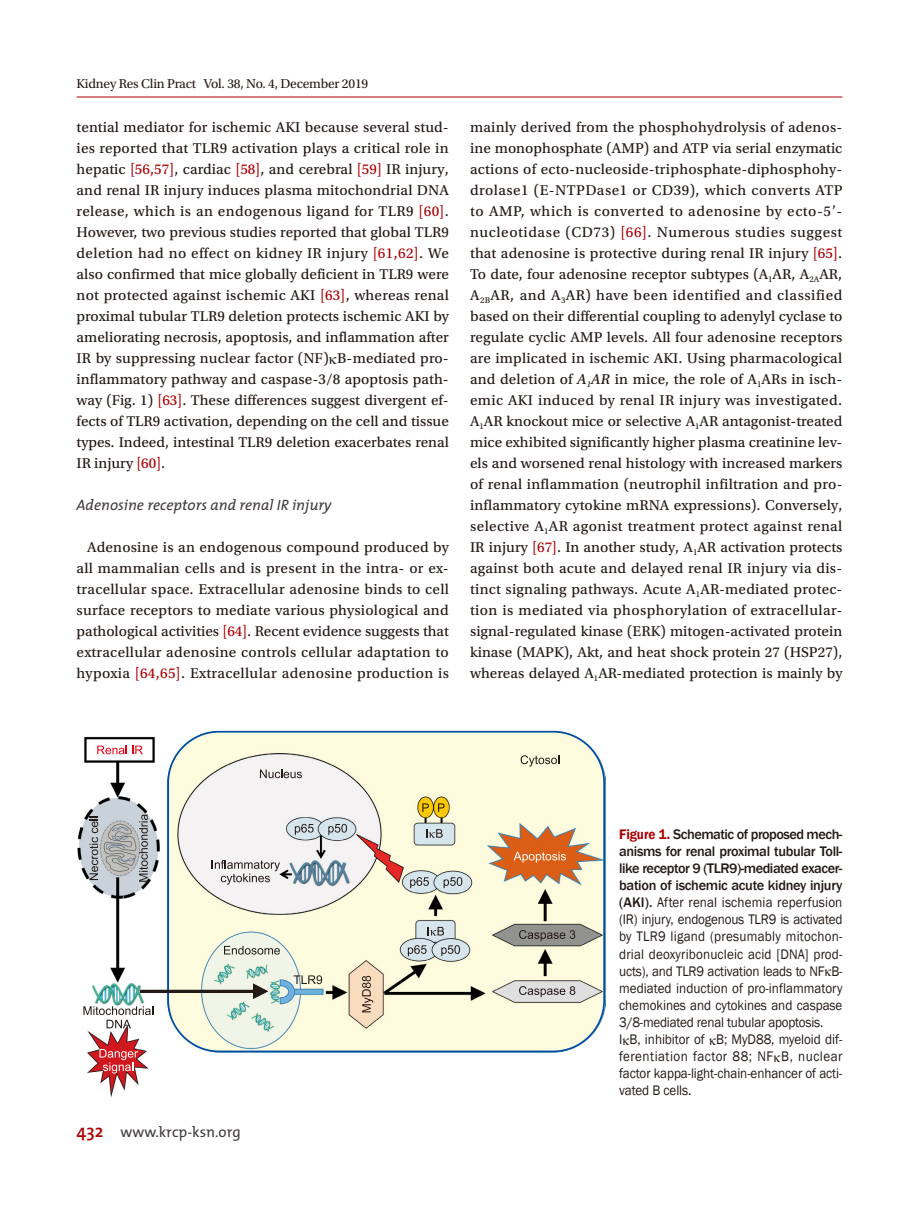
<style>
.page{position:relative;width:919px;height:1217px;background:#fff}
.page>*{position:absolute;margin:0;border:0;box-sizing:border-box;transform-origin:0 0}
.본문{font:15px/21px "Utopia Std Capt";letter-spacing:.005em;color:#231916;text-align:justify}
._1__제목{font:italic 15px "The Mix";color:#3f3b3a}
.t1{font:15px "The Mix";color:#3f3b3a}
.그림설명{font:14.25px/17.1px "Franklin Gothic";letter-spacing:-.005em;color:#231916;text-align:justify;scale:.92 1}
.t2{font:13.5px "Utopia Std";letter-spacing:-.015em;color:#231916}
.s1{color:#ad0004}
.s2{font-style:italic}
.s3{font-weight:600;font-size:18px;color:#ad0004}
.s4{font-weight:600;color:#ad0004}
.s5{font-weight:500}
</style>
<div class="page">
<hr style="left:77px;top:97px;width:765px;height:1px;background:#ad0004">
<img style="left:77px;top:733px;width:528px;height:364px">
<svg style="left:97px;top:745px;width:46px;height:9px"></svg>
<svg style="left:89px;top:816px;width:9px;height:63px"></svg>
<svg style="left:139px;top:814px;width:9px;height:67px"></svg>
<svg style="left:260px;top:769px;width:42px;height:9px"></svg>
<svg style="left:212px;top:859px;width:68px;height:25px"></svg>
<svg style="left:295px;top:823px;width:18px;height:11px"></svg>
<svg style="left:328px;top:823px;width:19px;height:11px"></svg>
<svg style="left:426px;top:828px;width:16px;height:9px"></svg>
<svg style="left:422px;top:803px;width:7px;height:8px"></svg>
<svg style="left:438px;top:803px;width:6px;height:8px"></svg>
<svg style="left:410px;top:876px;width:19px;height:11px"></svg>
<svg style="left:443px;top:876px;width:19px;height:11px"></svg>
<svg style="left:408px;top:944px;width:18px;height:11px"></svg>
<svg style="left:441px;top:944px;width:19px;height:11px"></svg>
<svg style="left:428px;top:926px;width:16px;height:9px"></svg>
<svg style="left:513px;top:851px;width:53px;height:11px"></svg>
<svg style="left:519px;top:929px;width:56px;height:11px"></svg>
<svg style="left:519px;top:985px;width:56px;height:11px"></svg>
<svg style="left:362px;top:975px;width:11px;height:37px"></svg>
<svg style="left:224px;top:945px;width:56px;height:9px"></svg>
<svg style="left:293px;top:975px;width:29px;height:8px"></svg>
<svg style="left:83px;top:1002px;width:71px;height:27px"></svg>
<svg style="left:99px;top:1048px;width:39px;height:25px"></svg>
<svg style="left:520px;top:755px;width:39px;height:11px"></svg>
<div style="left:167px;top:730px;width:438px;height:321px;border:2px solid #004ea2;border-radius:51px"></div>
<hr style="left:140px;top:989px;width:113px;height:3px;background:#231916">
<svg style="left:253px;top:983px;width:15px;height:15px"></svg>
<p class="t2" style="left:77px;top:76px;width:293px">Kidney Res Clin Pract Vol. 38, No. 4, December 2019</p>
<p class="본문" style="left:77px;top:116px;width:374px">tential mediator for ischemic AKI because several stud&shy;ies reported that TLR9 activation plays a critical role in hepatic <span class="s1">[56,57]</span>, cardiac <span class="s1">[58]</span>, and cerebral <span class="s1">[59]</span> IR injury, and renal IR injury induces plasma mitochondrial DNA release, which is an endogenous ligand for TLR9 <span class="s1">[60]</span>.<br>However, two previous studies reported that global TLR9 deletion had no effect on kidney IR injury <span class="s1">[61,62]</span>. We also confirmed that mice globally deficient in TLR9 were not protected against ischemic AKI <span class="s1">[63]</span>, whereas renal proximal tubular TLR9 deletion protects ischemic AKI by ameliorating necrosis, apoptosis, and inflammation after IR by suppressing nuclear factor (NF) B-mediated pro&shy;inflammatory pathway and caspase-3/8 apoptosis path&shy;way (Fig. 1) <span class="s1">[63]</span>. These differences suggest divergent ef&shy;fects of TLR9 activation, depending on the cell and tissue types. Indeed, intestinal TLR9 deletion exacerbates renal IR injury <span class="s1">[60]</span>.</p>
<p class="_1__제목" style="left:77px;top:492px;width:256px">Adenosine receptors and renal IR injury</p>
<p class="본문" style="left:77px;top:536px;width:374px;text-indent:11px">Adenosine is an endogenous compound produced by all mammalian cells and is present in the intra- or ex&shy;tracellular space. Extracellular adenosine binds to cell surface receptors to mediate various physiological and pathological activities <span class="s1">[64]</span>. Recent evidence suggests that extracellular adenosine controls cellular adaptation to hypoxia <span class="s1">[64,65]</span>. Extracellular adenosine production is</p>
<p class="본문" style="left:470px;top:116px;width:374px">mainly derived from the phosphohydrolysis of adenos&shy;ine monophosphate (AMP) and ATP via serial enzymatic actions of ecto-nucleoside-triphosphate-diphosphohy&shy;drolase1 (E-NTPDase1 or CD39), which converts ATP to AMP, which is converted to adenosine by ecto-5’- nucleotidase (CD73) <span class="s1">[66]</span>. Numerous studies suggest that adenosine is protective during renal IR injury <span class="s1">[65]</span>.<br>To date, four adenosine receptor subtypes (A<sub>1</sub>AR, A<sub>2A</sub>AR, A<sub>2B</sub>AR, and A<sub>3</sub>AR) have been identified and classified based on their differential coupling to adenylyl cyclase to regulate cyclic AMP levels. All four adenosine receptors are implicated in ischemic AKI. Using pharmacological and deletion of <span class="s2">A</span><sub>1</sub><span class="s2">AR</span> in mice, the role of A<sub>1</sub>ARs in isch&shy;emic AKI induced by renal IR injury was investigated.<br>A<sub>1</sub>AR knockout mice or selective A<sub>1</sub>AR antagonist-treated mice exhibited significantly higher plasma creatinine lev&shy;els and worsened renal histology with increased markers of renal inflammation (neutrophil infiltration and pro&shy;inflammatory cytokine mRNA expressions). Conversely, selective A<sub>1</sub>AR agonist treatment protect against renal IR injury <span class="s1">[67]</span>. In another study, A<sub>1</sub>AR activation protects against both acute and delayed renal IR injury via dis&shy;tinct signaling pathways. Acute A<sub>1</sub>AR-mediated protec&shy;tion is mediated via phosphorylation of extracellular&shy;signal-regulated kinase (ERK) mitogen-activated protein kinase (MAPK), Akt, and heat shock protein 27 (HSP27), whereas delayed A<sub>1</sub>AR-mediated protection is mainly by</p>
<p class="t1" style="left:77px;top:1118px;width:166px"><span class="s3">432</span> www.krcp-ksn.org</p>
<p class="그림설명" style="left:619px;top:825px;width:244px"><span class="s4">Figure 1.</span> <span class="s5">Schematic of proposed mech&shy;anisms for renal proximal tubular Toll&shy;like receptor 9 (TLR9)-mediated exacer&shy;bation of ischemic acute kidney injury (AKI).</span> After renal ischemia reperfusion (IR) injury, endogenous TLR9 is activated by TLR9 ligand (presumably mitochon&shy;drial deoxyribonucleic acid [DNA] prod&shy;ucts), and TLR9 activation leads to NF B&shy;mediated induction of pro-inflammatory chemokines and cytokines and caspase 3/8-mediated renal tubular apoptosis.</p>
<p class="그림설명" style="left:619px;top:1030px;width:244px">I B, inhibitor of B; MyD88, myeloid dif&shy;ferentiation factor 88; NF B, nuclear factor kappa-light-chain-enhancer of acti&shy;vated B cells.</p>
</div>
